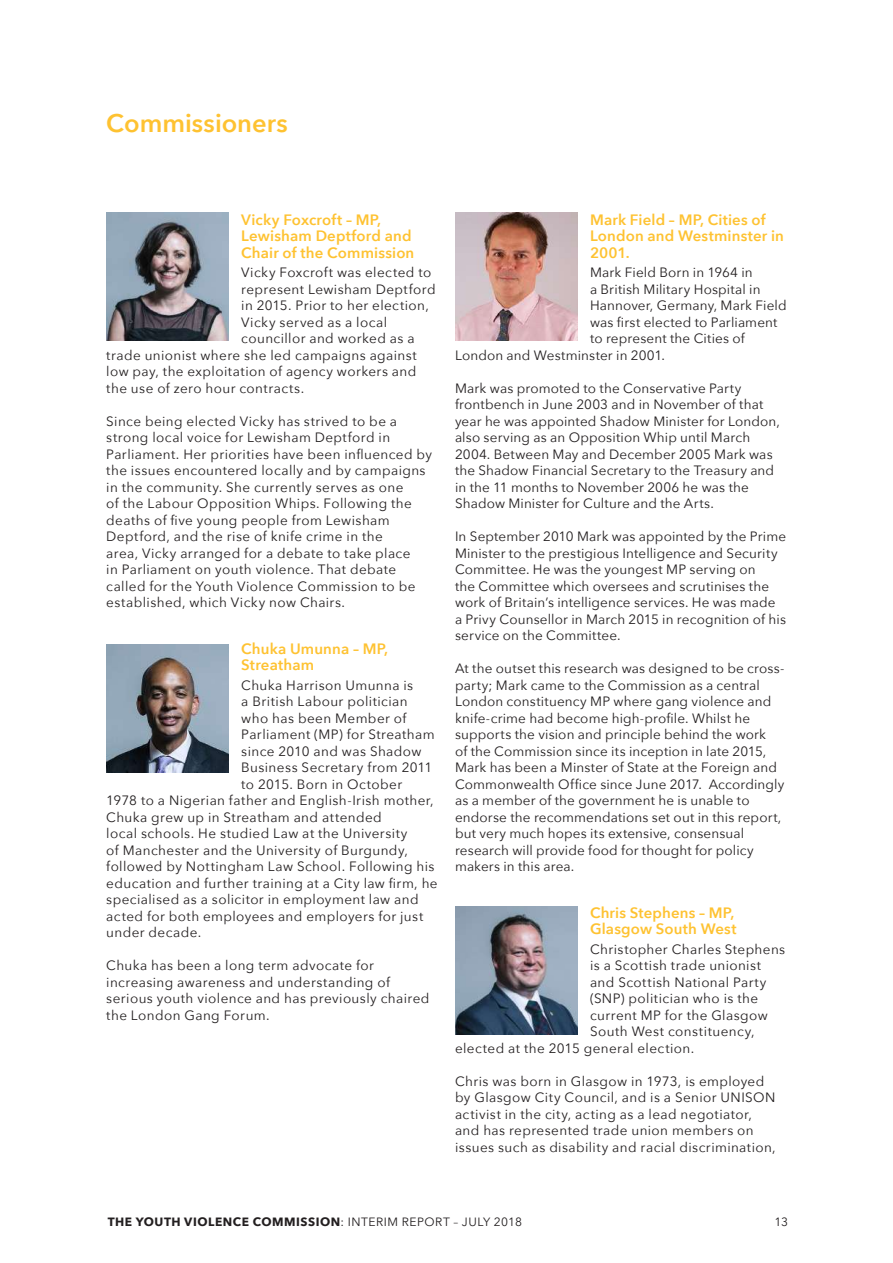
<style>
.page{position:relative;width:893px;height:1263px;background:#fff}
.page>*{position:absolute;margin:0;border:0;box-sizing:border-box;transform-origin:0 0}
.t1{font:600 25.5px "Avenir Next";color:#fec231}
.t2{font:600 15px/16.5px "Avenir Next";letter-spacing:.01em;color:#fec231}
.t3{font:13.5px/16.5px "Avenir Next";letter-spacing:.025em;color:#231f20}
.t4{font:700 12px "Avenir Next";letter-spacing:.045em;color:#231f20}
.t5{font:12px "Avenir Next";color:#231f20}
.s1{font-weight:400}
</style>
<div class="page">
<img style="left:106px;top:213px;width:123px;height:128px">
<img style="left:106px;top:645px;width:123px;height:128px">
<img style="left:455px;top:213px;width:122px;height:128px">
<img style="left:455px;top:907px;width:122px;height:128px">
<h1 class="t1" style="left:106px;top:101px;width:183px">Commissioners</h1>
<p class="t2" style="left:241px;top:211px;width:175px">Vicky Foxcroft – MP,<br>Lewisham Deptford and<br>Chair of the Commission</p>
<p class="t3" style="left:241px;top:264px;width:191px">Vicky Foxcroft was elected to</p>
<p class="t3" style="left:241px;top:280px;width:196px">represent Lewisham Deptford</p>
<p class="t3" style="left:241px;top:297px;width:189px">in 2015. Prior to her election,</p>
<p class="t3" style="left:241px;top:313px;width:147px">Vicky served as a local</p>
<p class="t3" style="left:241px;top:330px;width:175px">councillor and worked as a</p>
<p class="t3" style="left:106px;top:346px;width:312px">trade unionist where she led campaigns against</p>
<p class="t3" style="left:106px;top:363px;width:311px">low pay, the exploitation of agency workers and</p>
<p class="t3" style="left:106px;top:379px;width:199px">the use of zero hour contracts.</p>
<p class="t3" style="left:106px;top:412px;width:327px">Since being elected Vicky has strived to be a strong local voice for Lewisham Deptford in Parliament. Her priorities have been influenced by the issues encountered locally and by campaigns in the community. She currently serves as one<br>of the Labour Opposition Whips. Following the deaths of five young people from Lewisham Deptford, and the rise of knife crime in the<br>area, Vicky arranged for a debate to take place<br>in Parliament on youth violence. That debate called for the Youth Violence Commission to be established, which Vicky now Chairs.</p>
<p class="t2" style="left:241px;top:640px;width:148px">Chuka Umunna – MP,<br>Streatham</p>
<p class="t3" style="left:241px;top:676px;width:173px">Chuka Harrison Umunna is</p>
<p class="t3" style="left:241px;top:693px;width:168px">a British Labour politician</p>
<p class="t3" style="left:241px;top:709px;width:167px">who has been Member of</p>
<p class="t3" style="left:241px;top:726px;width:195px">Parliament (MP) for Streatham</p>
<p class="t3" style="left:241px;top:742px;width:182px">since 2010 and was Shadow</p>
<p class="t3" style="left:241px;top:759px;width:192px">Business Secretary from 2011</p>
<p class="t3" style="left:241px;top:775px;width:162px">to 2015. Born in October</p>
<p class="t3" style="left:106px;top:792px;width:329px">1978 to a Nigerian father and English-Irish mother,</p>
<p class="t3" style="left:106px;top:808px;width:277px">Chuka grew up in Streatham and attended</p>
<p class="t3" style="left:106px;top:825px;width:303px">local schools. He studied Law at the University</p>
<p class="t3" style="left:106px;top:841px;width:303px">of Manchester and the University of Burgundy,</p>
<p class="t3" style="left:106px;top:858px;width:330px">followed by Nottingham Law School. Following his</p>
<p class="t3" style="left:106px;top:874px;width:333px">education and further training at a City law firm, he</p>
<p class="t3" style="left:106px;top:891px;width:314px">specialised as a solicitor in employment law and</p>
<p class="t3" style="left:106px;top:907px;width:318px">acted for both employees and employers for just</p>
<p class="t3" style="left:106px;top:924px;width:96px">under decade.</p>
<p class="t3" style="left:106px;top:957px;width:325px">Chuka has been a long term advocate for increasing awareness and understanding of serious youth violence and has previously chaired the London Gang Forum.</p>
<p class="t2" style="left:590px;top:211px;width:195px">Mark Field – MP, Cities of<br>London and Westminster in<br>2001.</p>
<p class="t3" style="left:590px;top:264px;width:164px">Mark Field Born in 1964 in</p>
<p class="t3" style="left:590px;top:280px;width:172px">a British Military Hospital in</p>
<p class="t3" style="left:590px;top:297px;width:198px">Hannover, Germany, Mark Field</p>
<p class="t3" style="left:590px;top:313px;width:189px">was first elected to Parliament</p>
<p class="t3" style="left:590px;top:330px;width:156px">to represent the Cities of</p>
<p class="t3" style="left:455px;top:346px;width:212px">London and Westminster in 2001.</p>
<p class="t3" style="left:455px;top:379px;width:326px">Mark was promoted to the Conservative Party frontbench in June 2003 and in November of that year he was appointed Shadow Minister for London, also serving as an Opposition Whip until March 2004. Between May and December 2005 Mark was the Shadow Financial Secretary to the Treasury and in the 11 months to November 2006 he was the Shadow Minister for Culture and the Arts.</p>
<p class="t3" style="left:455px;top:528px;width:333px">In September 2010 Mark was appointed by the Prime Minister to the prestigious Intelligence and Security Committee. He was the youngest MP serving on<br>the Committee which oversees and scrutinises the work of Britain’s intelligence services. He was made a Privy Counsellor in March 2015 in recognition of his service on the Committee.</p>
<p class="t3" style="left:455px;top:660px;width:331px">At the outset this research was designed to be cross&shy;party; Mark came to the Commission as a central London constituency MP where gang violence and knife-crime had become high-profile. Whilst he supports the vision and principle behind the work<br>of the Commission since its inception in late 2015, Mark has been a Minster of State at the Foreign and Commonwealth Office since June 2017. Accordingly as a member of the government he is unable to endorse the recommendations set out in this report, but very much hopes its extensive, consensual research will provide food for thought for policy makers in this area.</p>
<p class="t2" style="left:590px;top:904px;width:148px">Chris Stephens – MP,<br>Glasgow South West</p>
<p class="t3" style="left:590px;top:940px;width:197px">Christopher Charles Stephens</p>
<p class="t3" style="left:590px;top:957px;width:173px">is a Scottish trade unionist</p>
<p class="t3" style="left:590px;top:973px;width:178px">and Scottish National Party</p>
<p class="t3" style="left:590px;top:990px;width:170px">(SNP) politician who is the</p>
<p class="t3" style="left:590px;top:1006px;width:179px">current MP for the Glasgow</p>
<p class="t3" style="left:590px;top:1023px;width:166px">South West constituency,</p>
<p class="t3" style="left:455px;top:1039px;width:241px">elected at the 2015 general election.</p>
<p class="t3" style="left:455px;top:1072px;width:322px">Chris was born in Glasgow in 1973, is employed by Glasgow City Council, and is a Senior UNISON activist in the city, acting as a lead negotiator, and has represented trade union members on issues such as disability and racial discrimination,</p>
<p class="t4" style="left:108px;top:1211px;width:416px">THE YOUTH VIOLENCE COMMISSION<span class="s1">: INTERIM REPORT – JULY 2018</span></p>
<p class="t5" style="left:774px;top:1211px;width:15px">13</p>
</div>
